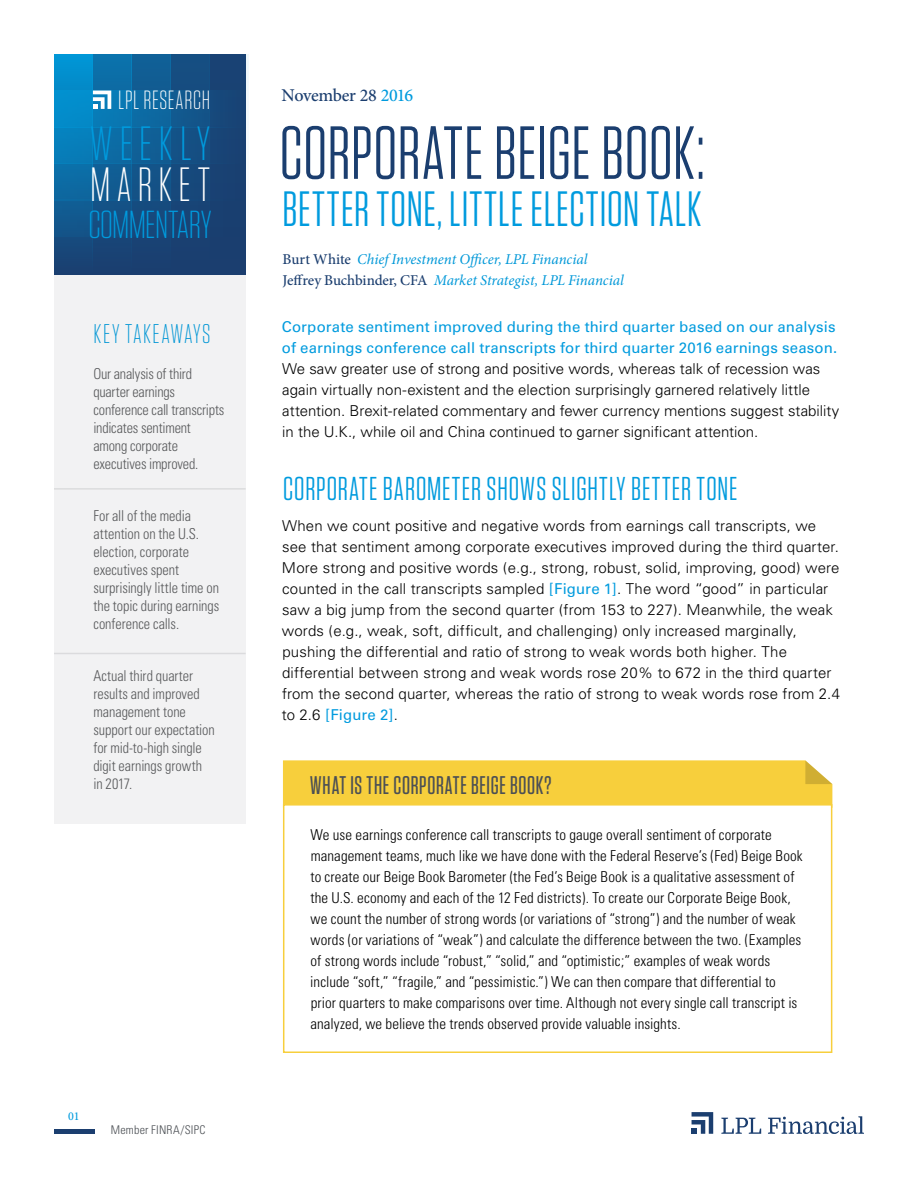
<style>
.page{position:relative;width:918px;height:1188px;background:#fff}
.page>*{position:absolute;margin:0;border:0;box-sizing:border-box;transform-origin:0 0}
.t1{font:75px "Tungsten Narrow";letter-spacing:.005em;color:#1b3e6f}
.t2{font:49.5px "Tungsten Narrow";letter-spacing:.02em;color:#009bde}
.t3{font:300 48px "Tungsten Narrow";letter-spacing:.13em;color:#fff}
.t4{font:300 48px "Tungsten Narrow";letter-spacing:.135em;color:#009bde;scale:1.04 1}
.t5{font:300 39px "Tungsten Narrow";letter-spacing:-.015em;color:#009bde;scale:1.04 1}
.t6{font:33px "Tungsten Narrow";letter-spacing:.03em;color:#009bde}
.t7{font:300 27px "Tungsten Narrow";letter-spacing:.055em;color:#0497d5;scale:1.04 1}
.t8{font:300 26.25px "Tungsten Narrow";letter-spacing:.025em;color:#fff}
.t9{font:500 25.5px "Tungsten Narrow";letter-spacing:.03em;color:#4b4f54}
.t10{font:500 18px "Minion Pro";letter-spacing:-.02em;color:#1b3e6f}
.t11{font:300 15px/21px "Univers";letter-spacing:.005em;color:#000}
.t12{font:300 condensed 15px/21px "Univers";letter-spacing:.005em;color:#000}
.t13{font:300 condensed 15px/18px "Univers";letter-spacing:-.005em;color:#58595b;scale:.95 1}
.t14{font:15px/21px "Univers";letter-spacing:.005em;color:#009bde}
.t15{font:italic 15px/21.5px "Minion Pro";letter-spacing:-.005em;color:#0098d8}
.t16{font:300 condensed 12px "Univers";letter-spacing:.015em;color:#4b4f54}
.t17{font:500 12px "Minion Pro";color:#009bde}
.s1{color:#009bde}
.s2{font-weight:500;font-style:normal;color:#1b3e6f}
.s3{font-weight:400;color:#009bde}
</style>
<div class="page">
<svg style="left:93px;top:54px;width:39px;height:221px;background:#106198"></svg>
<div style="left:209px;top:54px;width:39px;height:220px;background:#194274"></div>
<svg style="left:171px;top:54px;width:38px;height:221px;background:#164b7f"></svg>
<svg style="left:132px;top:54px;width:39px;height:221px;background:#12578d"></svg>
<svg style="left:54px;top:54px;width:39px;height:221px;background:#0975af"></svg>
<div style="left:54px;top:164px;width:194px;height:36px;background:linear-gradient(to right,#0769a3,#244371)"></div>
<div style="left:54px;top:200px;width:194px;height:37px;background:linear-gradient(to right,#0d568d,#244372)"></div>
<div style="left:54px;top:127px;width:194px;height:37px;background:linear-gradient(to right,#017fbd,#244472)"></div>
<svg style="left:93px;top:91px;width:18px;height:18px"></svg>
<hr style="left:54px;top:1130px;width:40px;height:4px;background:#1b3e6f">
<svg style="left:692px;top:1112px;width:21px;height:22px"></svg>
<svg style="left:721px;top:1118px;width:40px;height:16px"></svg>
<svg style="left:768px;top:1116px;width:96px;height:18px"></svg>
<hr style="left:56px;top:363px;width:195px;height:2px;background:#4b4f54">
<div style="left:54px;top:275px;width:192px;height:549px;background:#efeff0"></div>
<hr style="left:54px;top:653px;width:192px;height:1px;background:#4b4f54">
<hr style="left:54px;top:488px;width:192px;height:2px;background:#4b4f54">
<div style="left:283px;top:760px;width:549px;height:44px;background:#f7cf3c"></div>
<div style="left:283px;top:804px;width:549px;height:249px;background:#fff;border:2px solid #f7cf3c"></div>
<h3 class="t8" style="left:118px;top:87px;width:93px">LPL RESEARCH</h3>
<h3 class="t4" style="left:90px;top:120px;width:117px">WEEKLY</h3>
<h3 class="t3" style="left:90px;top:161px;width:121px">MARKET</h3>
<h3 class="t5" style="left:88px;top:205px;width:120px">COMMENTARY</h3>
<h3 class="t7" style="left:93px;top:320px;width:114px">KEY TAKEAWAYS</h3>
<p class="t13" style="left:93px;top:365px;width:139px">Our analysis of third quarter earnings conference call transcripts indicates sentiment among corporate executives improved.</p>
<p class="t13" style="left:93px;top:507px;width:134px">For all of the media attention on the U.S. election, corporate executives spent surprisingly little time on the topic during earnings conference calls.</p>
<p class="t13" style="left:93px;top:666px;width:129px">Actual third quarter results and improved management tone support our expectation for mid-to-high single digit earnings growth in 2017.</p>
<p class="t17" style="left:68px;top:1108px;width:13px">01</p>
<p class="t16" style="left:111px;top:1123px;width:96px">Member FINRA/SIPC</p>
<p class="t10" style="left:282px;top:83px;width:133px">November 28 <span class="s1">2016</span></p>
<h1 class="t1" style="left:280px;top:116px;width:426px">CORPORATE BEIGE BOOK:</h1>
<h2 class="t2" style="left:283px;top:184px;width:421px">BETTER TONE, LITTLE ELECTION TALK</h2>
<p class="t15" style="left:283px;top:248px;width:343px"><span class="s2">Burt White</span> Chief Investment Officer, LPL Financial<br><span class="s2">Jeffrey Buchbinder, CFA</span> Market Strategist, LPL Financial</p>
<p class="t14" style="left:282px;top:317px;width:557px">Corporate sentiment improved during the third quarter based on our analysis of earnings conference call transcripts for third quarter 2016 earnings season.</p>
<p class="t11" style="left:282px;top:359px;width:559px">We saw greater use of strong and positive words, whereas talk of recession was again virtually non-existent and the election surprisingly garnered relatively little attention. Brexit-related commentary and fewer currency mentions suggest stability in the U.K., while oil and China continued to garner significant attention.</p>
<h3 class="t6" style="left:283px;top:472px;width:456px">CORPORATE BAROMETER SHOWS SLIGHTLY BETTER TONE</h3>
<p class="t11" style="left:282px;top:516px;width:560px">When we count positive and negative words from earnings call transcripts, we see that sentiment among corporate executives improved during the third quarter.<br>More strong and positive words (e.g., strong, robust, solid, improving, good) were counted in the call transcripts sampled <span class="s3">[Figure 1]</span>. The word “good” in particular saw a big jump from the second quarter (from 153 to 227). Meanwhile, the weak words (e.g., weak, soft, difficult, and challenging) only increased marginally, pushing the differential and ratio of strong to weak words both higher. The differential between strong and weak words rose 20% to 672 in the third quarter from the second quarter, whereas the ratio of strong to weak words rose from 2.4 to 2.6 <span class="s3">[Figure 2]</span>.</p>
<h3 class="t9" style="left:310px;top:773px;width:243px">WHAT IS THE CORPORATE BEIGE BOOK?</h3>
<p class="t12" style="left:310px;top:824px;width:494px">We use earnings conference call transcripts to gauge overall sentiment of corporate management teams, much like we have done with the Federal Reserve’s (Fed) Beige Book to create our Beige Book Barometer (the Fed’s Beige Book is a qualitative assessment of the U.S. economy and each of the 12 Fed districts). To create our Corporate Beige Book, we count the number of strong words (or variations of “strong”) and the number of weak words (or variations of “weak”) and calculate the difference between the two. (Examples of strong words include “robust,” “solid,” and “optimistic;” examples of weak words include “soft,” “fragile,” and “pessimistic.”) We can then compare that differential to prior quarters to make comparisons over time. Although not every single call transcript is analyzed, we believe the trends observed provide valuable insights.</p>
</div>
